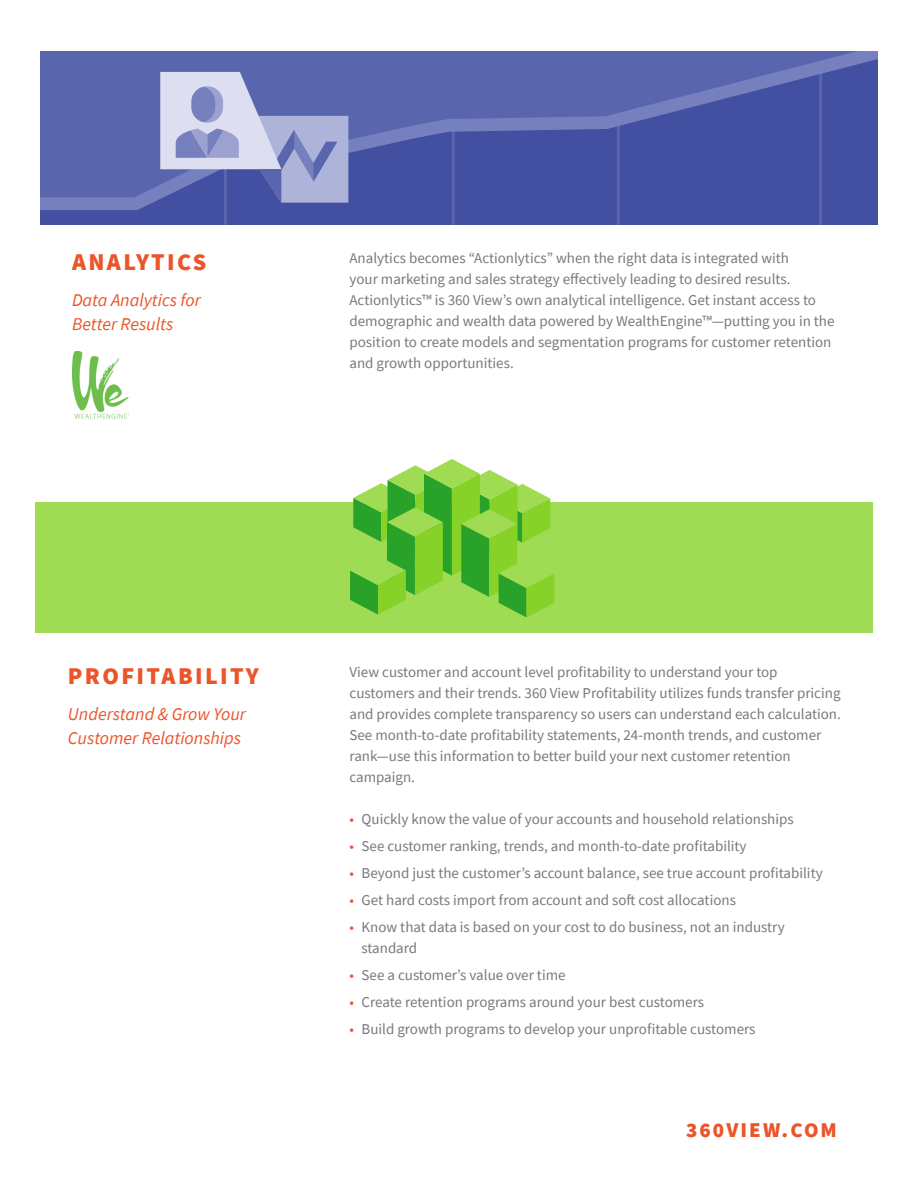
<style>
.page{position:relative;width:918px;height:1188px;background:#fff}
.page>*{position:absolute;margin:0;border:0;box-sizing:border-box;transform-origin:0 0}
.Section_Title{font:900 24px "Source Sans Pro";letter-spacing:.1em;color:#ec542a}
.Section_Title-2{font:900 21px "Source Sans Pro";letter-spacing:.1em;color:#ec542a}
.Category{font:italic 18px/24px "Source Sans Pro";color:#ec542a}
.Body{font:15px/21px "Source Sans Pro";color:#7a797a}
.s1{color:#ec542a}
</style>
<div class="page">
<svg style="left:40px;top:51px;width:838px;height:174px;background:#4f5ca8"></svg>
<svg style="left:160px;top:72px;width:188px;height:131px;background:#959ccc"></svg>
<div style="left:35px;top:503px;width:838px;height:130px;background:#9fdb53"></div>
<svg style="left:350px;top:459px;width:204px;height:158px"></svg>
<img style="left:72px;top:352px;width:56px;height:66px">
<p class="Section_Title" style="left:72px;top:245px;width:136px">ANALYTICS</p>
<p class="Category" style="left:72px;top:288px;width:130px">Data Analytics for<br>Better Results</p>
<p class="Body" style="left:350px;top:248px;width:487px">Analytics becomes “Actionlytics” when the right data is integrated with<br>your marketing and sales strategy effectively leading to desired results.<br>Actionlytics™ is 360 View’s own analytical intelligence. Get instant access to demographic and wealth data powered by WealthEngine™—putting you in the position to create models and segmentation programs for customer retention and growth opportunities.</p>
<p class="Section_Title" style="left:68px;top:659px;width:192px">PROFITABILITY</p>
<p class="Category" style="left:68px;top:702px;width:180px">Understand &amp; Grow Your<br>Customer Relationships</p>
<p class="Body" style="left:350px;top:662px;width:493px">View customer and account level profitability to understand your top customers and their trends. 360 View Profitability utilizes funds transfer pricing and provides complete transparency so users can understand each calculation.<br>See month-to-date profitability statements, 24-month trends, and customer rank—use this information to better build your next customer retention campaign.</p>
<p class="Body" style="left:350px;top:809px;width:446px"><span class="s1">•</span> Quickly know the value of your accounts and household relationships</p>
<p class="Body" style="left:350px;top:836px;width:399px"><span class="s1">•</span> See customer ranking, trends, and month-to-date profitability</p>
<p class="Body" style="left:350px;top:863px;width:475px"><span class="s1">•</span> Beyond just the customer’s account balance, see true account profitability</p>
<p class="Body" style="left:350px;top:890px;width:388px"><span class="s1">•</span> Get hard costs import from account and soft cost allocations</p>
<p class="Body" style="left:362px;top:917px;width:425px;text-indent:-12px"><span class="s1">•</span> Know that data is based on your cost to do business, not an industry standard</p>
<p class="Body" style="left:350px;top:965px;width:218px"><span class="s1">•</span> See a customer’s value over time</p>
<p class="Body" style="left:350px;top:992px;width:356px"><span class="s1">•</span> Create retention programs around your best customers</p>
<p class="Body" style="left:350px;top:1019px;width:408px"><span class="s1">•</span> Build growth programs to develop your unprofitable customers</p>
<p class="Section_Title-2" style="left:686px;top:1115px;width:152px">360VIEW.COM</p>
</div>
